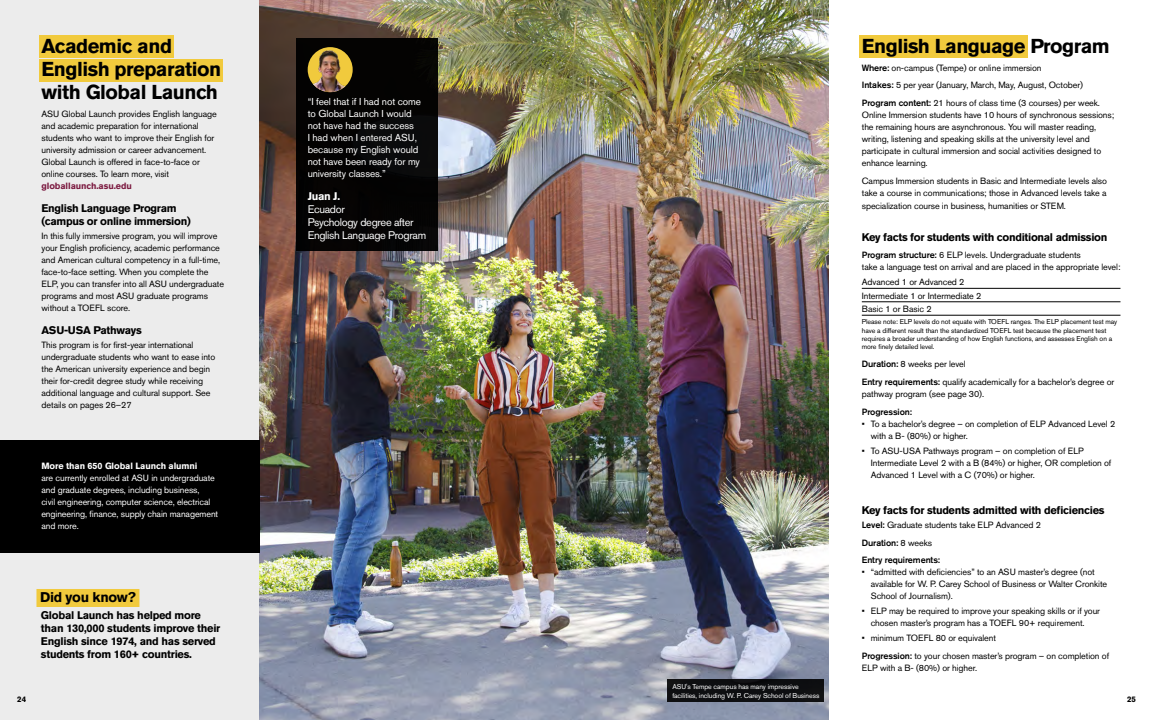
<style>
.page{position:relative;width:1152px;height:720px;background:#fff}
.page>*{position:absolute;margin:0;border:0;box-sizing:border-box;transform-origin:0 0}
.t1{font:700 20px/23px "Akzidenz Grotesk BQ";letter-spacing:-.025em;color:#000}
.Stat_style_4_-_auto{font:700 14px "Akzidenz Grotesk BQ";letter-spacing:-.025em;color:#000}
.Support_style_4_-_bl{font:700 11px/13.2px "Akzidenz Grotesk BQ";letter-spacing:-.025em;color:#000}
.Heading{font:700 11px/13px "Akzidenz Grotesk BQ";letter-spacing:-.03em;color:#000}
.N_Quote_details{font:11px/13px "Akzidenz Grotesk BQ";letter-spacing:-.03em;color:#fff}
.Body{font:700 11px "Akzidenz Grotesk BQ";letter-spacing:-.03em;color:#000}
.N_Quote_name{font:700 11px "Akzidenz Grotesk BQ";color:#fff}
.N_Quote{font:10px/12px "Akzidenz Grotesk BQ";letter-spacing:-.01em;color:#fff}
.Body-2{font:9px/12px "Akzidenz Grotesk BQ";letter-spacing:-.01em;color:#000}
.N_Body{font:9px/12px "Akzidenz Grotesk BQ";letter-spacing:-.01em;color:#fff}
.Rules{font:9px "Akzidenz Grotesk BQ";letter-spacing:-.01em;color:#000}
.Subheading{font:500 9px "Akzidenz Grotesk BQ";letter-spacing:-.01em;color:#000}
.N_Subheading{font:700 9px "Akzidenz Grotesk BQ";letter-spacing:-.01em;color:#fff}
.Body-3{font:500 9px "Akzidenz Grotesk BQ";letter-spacing:-.01em;color:#000}
.t2{font:700 8px "Akzidenz Grotesk BQ";color:#000}
.Smallprint{font:7px/8.4px "Akzidenz Grotesk BQ";letter-spacing:-.01em;color:#000}
.t3{font:7px/8.4px "Akzidenz Grotesk BQ";letter-spacing:-.01em;color:#fff}
.s1{font-weight:700;color:#7c1b41}
.s2{font-weight:500}
.s3{font-weight:400}
</style>
<div class="page">
<div style="left:0;top:0;width:259px;height:720px;background:#ececec"></div>
<img style="left:259px;top:0;width:570px;height:720px">
<div style="left:0;top:440px;width:259px;height:112px;background:#000"></div>
<div style="left:39px;top:35px;width:135px;height:23px;background:#f1ca3d"></div>
<div style="left:860px;top:35px;width:168px;height:23px;background:#f1ca3d"></div>
<div style="left:39px;top:59px;width:184px;height:22px;background:#f1ca3d"></div>
<hr style="left:862px;top:288px;width:258px;height:1px;background:#000">
<hr style="left:862px;top:302px;width:258px;height:1px;background:#000">
<hr style="left:862px;top:315px;width:258px;height:1px;background:#000">
<div style="left:36px;top:589px;width:103px;height:18px;background:#f1ca3d"></div>
<div style="left:668px;top:679px;width:156px;height:23px;background:#0d0e11"></div>
<div style="left:296px;top:38px;width:142px;height:212px;background:#000"></div>
<img style="left:308px;top:47px;width:45px;height:45px;border-radius:22px">
<p class="t1" style="left:42px;top:34px;width:181px">Academic and<br>English preparation with Global Launch</p>
<p class="Body-2" style="left:42px;top:108px;width:177px">ASU Global Launch provides English language and academic preparation for international students who want to improve their English for university admission or career advancement.<br>Global Launch is offered in face-to-face or online courses. To learn more, visit <span class="s1">globallaunch.asu.edu</span></p>
<p class="Heading" style="left:42px;top:201px;width:151px">English Language Program (campus or online immersion)</p>
<p class="Body-2" style="left:42px;top:230px;width:184px">In this fully immersive program, you will improve your English proficiency, academic performance and American cultural competency in a full-time, face-to-face setting. When you complete the ELP, you can transfer into all ASU undergraduate programs and most ASU graduate programs without a TOEFL score.</p>
<p class="Heading" style="left:42px;top:324px;width:102px">ASU-USA Pathways</p>
<p class="Body-2" style="left:42px;top:339px;width:175px">This program is for first-year international undergraduate students who want to ease into the American university experience and begin their for-credit degree study while receiving additional language and cultural support. See details on pages 26–27</p>
<p class="N_Subheading" style="left:41px;top:461px;width:158px">More than 650 Global Launch alumni</p>
<p class="N_Body" style="left:41px;top:472px;width:178px">are currently enrolled at ASU in undergraduate and graduate degrees, including business,<br>civil engineering, computer science, electrical engineering, finance, supply chain management and more.</p>
<p class="Stat_style_4_-_auto" style="left:40px;top:590px;width:97px">Did you know?</p>
<p class="Support_style_4_-_bl" style="left:41px;top:608px;width:181px">Global Launch has helped more than 130,000 students improve their<br>English since 1974, and has served students from 160+ countries.</p>
<p class="N_Quote" style="left:308px;top:95px;width:115px">“I feel that if I had not come to Global Launch I would not have had the success<br>I had when I entered ASU, because my English would not have been ready for my university classes.”</p>
<p class="N_Quote_name" style="left:308px;top:190px;width:34px">Juan J.</p>
<p class="N_Quote_details" style="left:308px;top:203px;width:39px">Ecuador</p>
<p class="N_Quote_details" style="left:308px;top:216px;width:120px">Psychology degree after<br>English Language Program</p>
<p class="t1" style="left:862px;top:34px;width:250px">English Language Program</p>
<p class="Body-2" style="left:862px;top:62px;width:181px"><span class="s2">Where:</span> on-campus (Tempe) or online immersion</p>
<p class="Body-2" style="left:862px;top:79px;width:223px"><span class="s2">Intakes:</span> 5 per year (January, March, May, August, October)</p>
<p class="Body-2" style="left:862px;top:97px;width:254px"><span class="s2">Program content:</span> 21 hours of class time (3 courses) per week.<br>Online Immersion students have 10 hours of synchronous sessions; the remaining hours are asynchronous. You will master reading, writing, listening and speaking skills at the university level and participate in cultural immersion and social activities designed to enhance learning.</p>
<p class="Body-2" style="left:862px;top:175px;width:247px">Campus Immersion students in Basic and Intermediate levels also take a course in communications; those in Advanced levels take a</p>
<p class="Body-2" style="left:862px;top:200px;width:206px">specialization course in business, humanities or STEM.</p>
<p class="Body" style="left:862px;top:231px;width:247px">Key facts for students with conditional admission</p>
<p class="Body-2" style="left:862px;top:249px;width:260px"><span class="s2">Program structure:</span> 6 ELP levels. Undergraduate students<br>take a language test on arrival and are placed in the appropriate level:</p>
<p class="Rules" style="left:862px;top:277px;width:104px">Advanced 1 or Advanced 2</p>
<p class="Rules" style="left:862px;top:290px;width:121px">Intermediate 1 or Intermediate 2</p>
<p class="Rules" style="left:862px;top:304px;width:71px">Basic 1 or Basic 2</p>
<p class="Smallprint" style="left:862px;top:318px;width:257px">Please note: ELP levels do not equate with TOEFL ranges. The ELP placement test may have a different result than the standardized TOEFL test because the placement test requires a broader understanding of how English functions, and assesses English on a more finely detailed level.</p>
<p class="Body-2" style="left:862px;top:358px;width:105px"><span class="s2">Duration:</span> 8 weeks per level</p>
<p class="Body-2" style="left:862px;top:376px;width:254px"><span class="s2">Entry requirements:</span> qualify academically for a bachelor’s degree or pathway program (see page 30).</p>
<p class="Subheading" style="left:862px;top:406px;width:52px">Progression:</p>
<p class="Body-2" style="left:871px;top:418px;width:246px;text-indent:-9px">• To a bachelor’s degree – on completion of ELP Advanced Level 2 with a B- (80%) or higher.</p>
<p class="Body-2" style="left:871px;top:444px;width:242px;text-indent:-9px">• To ASU-USA Pathways program – on completion of ELP<br>Intermediate Level 2 with a B (84%) or higher, OR completion of<br>Advanced 1 Level with a C (70%) or higher.</p>
<p class="Heading" style="left:862px;top:503px;width:244px">Key facts for students admitted with deficiencies</p>
<p class="Body-2" style="left:862px;top:519px;width:181px"><span class="s2">Level:</span> Graduate students take ELP Advanced 2</p>
<p class="Body-3" style="left:862px;top:537px;width:72px">Duration: <span class="s3">8 weeks</span></p>
<p class="Subheading" style="left:862px;top:555px;width:80px">Entry requirements:</p>
<p class="Body-2" style="left:871px;top:566px;width:238px;text-indent:-9px">• “admitted with deficiencies” to an ASU master’s degree (not available for W. P. Carey School of Business or Walter Cronkite<br>School of Journalism).</p>
<p class="Body-2" style="left:871px;top:605px;width:231px;text-indent:-9px">• ELP may be required to improve your speaking skills or if your chosen master’s program has a TOEFL 90+ requirement.</p>
<p class="Body-2" style="left:862px;top:632px;width:136px">• minimum TOEFL 80 or equivalent</p>
<p class="Body-2" style="left:862px;top:650px;width:249px"><span class="s2">Progression:</span> to your chosen master’s program – on completion of<br>ELP with a B- (80%) or higher.</p>
<p class="t3" style="left:672px;top:682px;width:149px">ASU's Tempe campus has many impressive facilities, including W. P. Carey School of Business</p>
<p class="t2" style="left:17px;top:695px;width:10px">24</p>
<p class="t2" style="left:1127px;top:695px;width:10px">25</p>
</div>
